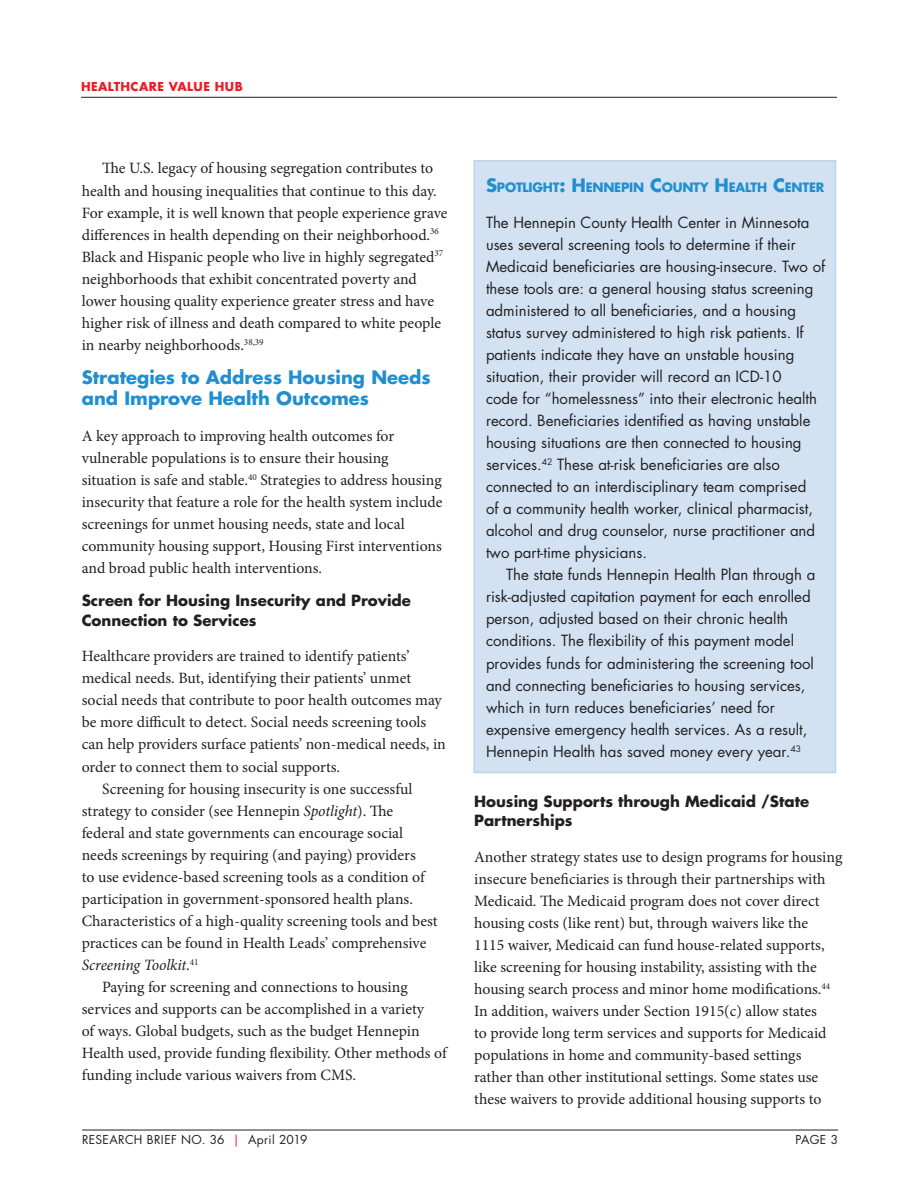
<style>
.page{position:relative;width:918px;height:1188px;background:#fff}
.page>*{position:absolute;margin:0;border:0;box-sizing:border-box;transform-origin:0 0}
.Subhead_Blue{font:700 18px/21px "Futura Std";color:#218fcf}
.Body_No_Indent{font:15.75px/22px "Minion Pro";color:#231f20}
.body{font:15.75px/22px "Minion Pro";color:#231f20}
.Body_No_Indent-2{font:15px/22px "Futura Std";color:#231f20}
.body-2{font:15px/22px "Futura Std";color:#231f20}
.Sub_Sub_Head{font:700 15px/19.5px "Futura Std";color:#231f20}
.Subhead_Blue-2{font:700 12.6px "Futura Std";letter-spacing:-.015em;color:#218fcf}
.t1{font:12px "Futura Std";letter-spacing:.03em;color:#231f20}
.t2{font:700 12px "Futura Std";letter-spacing:.04em;color:#ed1c24}
.s1{font-style:italic}
.s2{font-size:18px}
.s3{color:#ed1c24}
</style>
<div class="page">
<hr style="left:81px;top:97px;width:756px;height:1px;background:#231f20">
<hr style="left:82px;top:1130px;width:756px;height:1px;background:#231f20">
<div style="left:473px;top:160px;width:363px;height:613px;background:#d2e2f3;border:2px solid #bed4ed"></div>
<p class="t2" style="left:81px;top:78px;width:163px">HEALTHCARE VALUE HUB</p>
<p class="body" style="left:82px;top:157px;width:367px;text-indent:20px">The U.S. legacy of housing segregation contributes to health and housing inequalities that continue to this day.<br>For example, it is well known that people experience grave differences in health depending on their neighborhood.<sup>36<br></sup>Black and Hispanic people who live in highly segregated<sup>37 </sup>neighborhoods that exhibit concentrated poverty and lower housing quality experience greater stress and have higher risk of illness and death compared to white people in nearby neighborhoods.<sup>38,39</sup></p>
<p class="Subhead_Blue" style="left:82px;top:367px;width:350px">Strategies to Address Housing Needs and Improve Health Outcomes</p>
<p class="Body_No_Indent" style="left:82px;top:425px;width:362px">A key approach to improving health outcomes for vulnerable populations is to ensure their housing situation is safe and stable.<sup>40</sup> Strategies to address housing insecurity that feature a role for the health system include screenings for unmet housing needs, state and local community housing support, Housing First interventions and broad public health interventions.</p>
<p class="Sub_Sub_Head" style="left:82px;top:591px;width:331px">Screen for Housing Insecurity and Provide<br>Connection to Services</p>
<p class="Body_No_Indent" style="left:82px;top:645px;width:366px">Healthcare providers are trained to identify patients’ medical needs. But, identifying their patients’ unmet social needs that contribute to poor health outcomes may be more difficult to detect. Social needs screening tools can help providers surface patients’ non-medical needs, in order to connect them to social supports.</p>
<p class="body" style="left:82px;top:778px;width:357px;text-indent:20px">Screening for housing insecurity is one successful strategy to consider (see Hennepin <span class="s1">Spotlight</span>). The federal and state governments can encourage social needs screenings by requiring (and paying) providers<br>to use evidence-based screening tools as a condition of participation in government-sponsored health plans.<br>Characteristics of a high-quality screening tools and best practices can be found in Health Leads’ comprehensive <span class="s1">Screening Toolkit</span>.<sup>41</sup></p>
<p class="body" style="left:82px;top:976px;width:366px;text-indent:20px">Paying for screening and connections to housing services and supports can be accomplished in a variety<br>of ways. Global budgets, such as the budget Hennepin Health used, provide funding flexibility. Other methods of funding include various waivers from CMS.</p>
<p class="Subhead_Blue-2" style="left:486px;top:179px;width:340px"><span class="s2">S</span>POTLIGHT<span class="s2">: H</span> ENNEPIN <span class="s2">C</span>OUNTY <span class="s2">H</span> EALTH <span class="s2">C</span>ENTER</p>
<p class="Body_No_Indent-2" style="left:486px;top:211px;width:341px">The Hennepin County Health Center in Minnesota uses several screening tools to determine if their Medicaid beneficiaries are housing-insecure. Two of these tools are: a general housing status screening administered to all beneficiaries, and a housing status survey administered to high risk patients. If patients indicate they have an unstable housing situation, their provider will record an ICD-10<br>code for “homelessness” into their electronic health record. Beneficiaries identified as having unstable housing situations are then connected to housing services.<sup>42</sup> These at-risk beneficiaries are also connected to an interdisciplinary team comprised<br>of a community health worker, clinical pharmacist, alcohol and drug counselor, nurse practitioner and two part-time physicians.</p>
<p class="body-2" style="left:486px;top:564px;width:331px;text-indent:20px">The state funds Hennepin Health Plan through a risk-adjusted capitation payment for each enrolled person, adjusted based on their chronic health conditions. The flexibility of this payment model provides funds for administering the screening tool and connecting beneficiaries to housing services, which in turn reduces beneficiaries’ need for expensive emergency health services. As a result, Hennepin Health has saved money every year.<sup>43</sup></p>
<p class="Sub_Sub_Head" style="left:474px;top:791px;width:337px">Housing Supports through Medicaid /State<br>Partnerships</p>
<p class="Body_No_Indent" style="left:474px;top:846px;width:370px">Another strategy states use to design programs for housing insecure beneficiaries is through their partnerships with Medicaid. The Medicaid program does not cover direct housing costs (like rent) but, through waivers like the 1115 waiver, Medicaid can fund house-related supports, like screening for housing instability, assisting with the housing search process and minor home modifications.<sup>44<br></sup>In addition, waivers under Section 1915(c) allow states<br>to provide long term services and supports for Medicaid populations in home and community-based settings rather than other institutional settings. Some states use these waivers to provide additional housing supports to</p>
<p class="t1" style="left:82px;top:1132px;width:227px">RESEARCH BRIEF NO. 36 <span class="s3">|</span> April 2019</p>
<p class="t1" style="left:796px;top:1132px;width:44px">PAGE 3</p>
</div>
